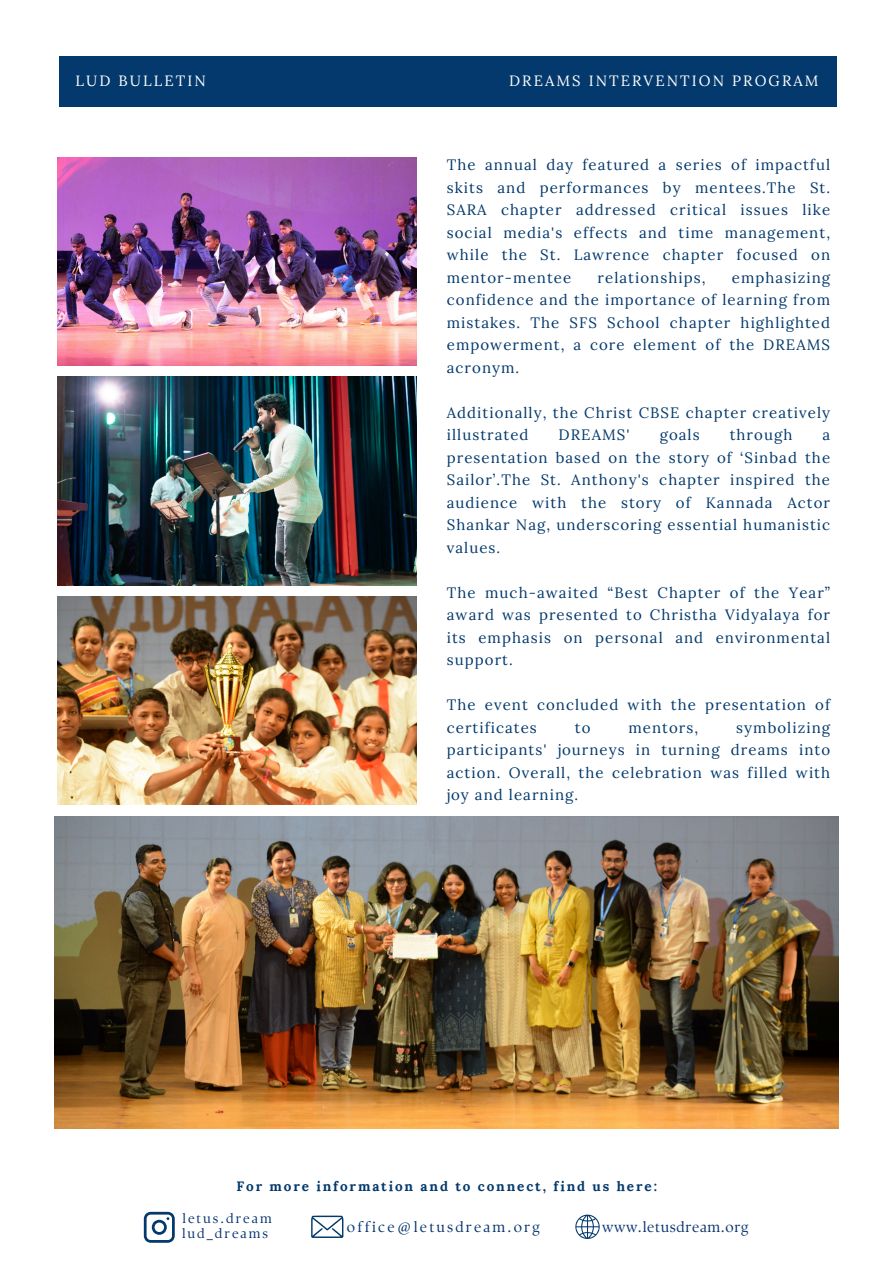
<style>
.page{position:relative;width:894px;height:1264px;background:#fff}
.page>*{position:absolute;margin:0;border:0;box-sizing:border-box;transform-origin:0 0}
.t1{font:15px/22.5px "Lora";letter-spacing:.07em;color:#03396c;text-align:justify}
.t2{font:15px "TY Serif D";letter-spacing:.14em;color:#08336e}
.t3{font:15px "TY Serif D";letter-spacing:.04em;color:#08336e}
.t4{font:14.85px "Lora";letter-spacing:.14em;color:#fff}
.t5{font:13.65px "TY Serif D";letter-spacing:.14em;color:#08336e}
.t6{font:700 13.5px "Lora";letter-spacing:.14em;color:#03396c}
.s1{font-family:"Noto Sans"}
</style>
<div class="page">
<div style="left:59px;top:56px;width:776px;height:51px;background:#03396c"></div>
<img style="left:57px;top:596px;width:359px;height:208px">
<img style="left:55px;top:816px;width:783px;height:312px">
<img style="left:57px;top:377px;width:359px;height:208px">
<img style="left:57px;top:157px;width:359px;height:208px">
<svg style="left:575px;top:1214px;width:24px;height:24px"></svg>
<svg style="left:311px;top:1215px;width:32px;height:22px"></svg>
<svg style="left:144px;top:1211px;width:30px;height:31px"></svg>
<p class="t4" style="left:75px;top:71px;width:132px">LUD BULLETIN</p>
<h1 class="t4" style="left:509px;top:71px;width:311px">DREAMS INTERVENTION PROGRAM</h1>
<h1 class="t1" style="left:446px;top:153px;width:384px">The annual day featured a series of impactful skits and performances by mentees.The St.<br>SARA chapter addressed critical issues like social media's effects and time management, while the St. Lawrence chapter focused on mentor-mentee</h1>
<h1 class="t1" style="left:446px;top:266px;width:384px;text-indent:285px">emphasizing confidence and the importance of learning from mistakes. The SFS School chapter highlighted empowerment, a core element of the DREAMS acronym.</h1>
<p class="t1" style="left:446px;top:401px;width:384px">Additionally, the Christ CBSE chapter creatively illustrated</p>
<h1 class="t1" style="left:597px;top:266px;width:109px">relationships,</h1>
<p class="t1" style="left:558px;top:423px;width:72px">DREAMS'</p>
<p class="t1" style="left:659px;top:423px;width:42px">goals</p>
<p class="t1" style="left:729px;top:423px;width:64px">through</p>
<p class="t1" style="left:446px;top:423px;width:384px;text-indent:375px">a presentation based on the story of ‘Sinbad the Sailor’.The St. Anthony's chapter inspired the audience with the story of Kannada Actor Shankar Nag, underscoring essential humanistic values.</p>
<p class="t1" style="left:446px;top:581px;width:384px">The much-awaited “Best Chapter of the Year” award was presented to Christha Vidyalaya for its emphasis on personal and environmental support.</p>
<p class="t1" style="left:446px;top:693px;width:384px">The event concluded with the presentation of certificates</p>
<p class="t1" style="left:446px;top:716px;width:384px;text-indent:289px">symbolizing participants' journeys in turning dreams into action. Overall, the celebration was filled with joy and learning.</p>
<p class="t1" style="left:574px;top:716px;width:17px">to</p>
<p class="t1" style="left:628px;top:716px;width:71px">mentors,</p>
<h2 class="t6" style="left:236px;top:1177px;width:422px">For more information and to connect, find us here:</h2>
<h2 class="t2" style="left:347px;top:1217px;width:195px">office@letusdream.org</h2>
<h2 class="t3" style="left:602px;top:1217px;width:148px">www.letusdream.org</h2>
<h2 class="t5" style="left:182px;top:1209px;width:91px">letus.dream</h2>
<p class="t5" style="left:182px;top:1225px;width:87px">lud<span class="s1">_</span>dreams</p>
</div>
